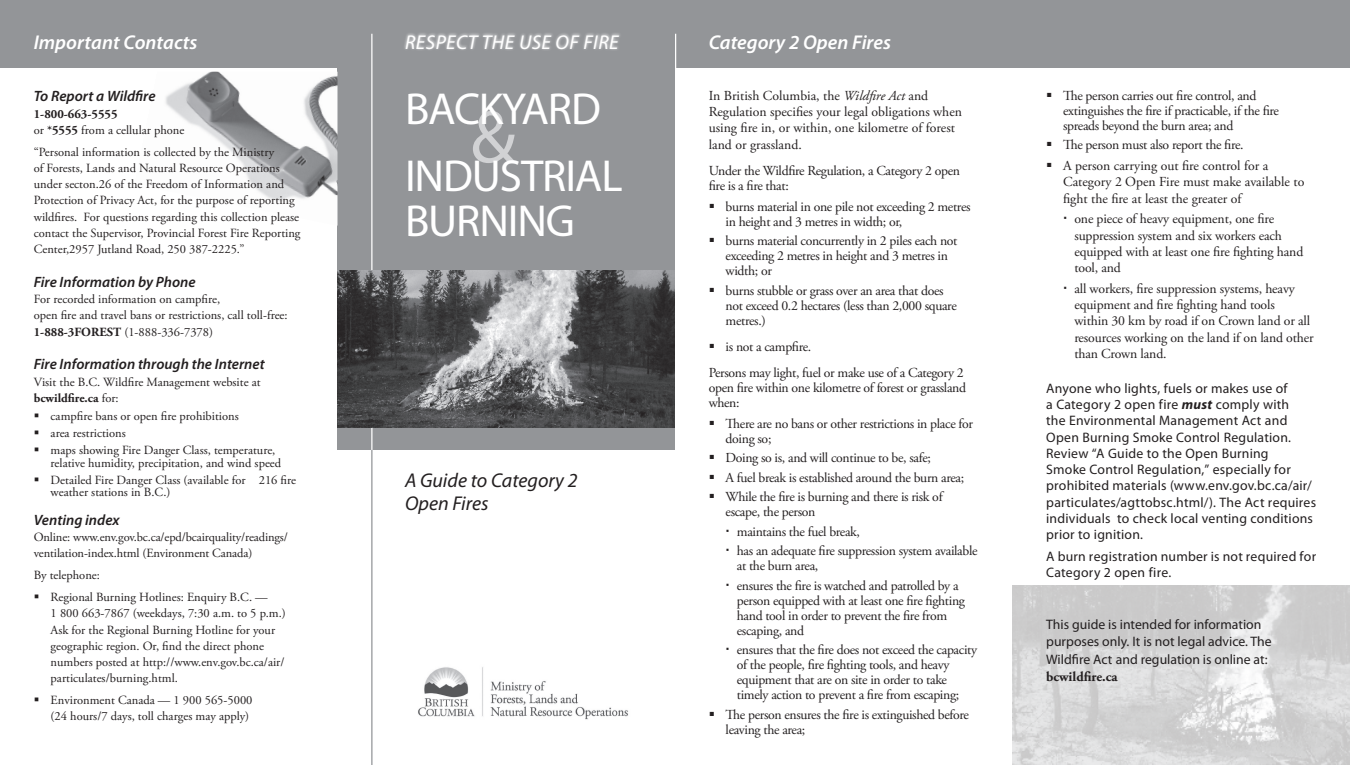
<style>
.page{position:relative;width:1350px;height:765px;background:#fff}
.page>*{position:absolute;margin:0;border:0;box-sizing:border-box;transform-origin:0 0}
.Regular_Paragraph{font:75px "Myriad Pro";color:#d1d2d4}
.Regular_Paragraph-2{font:45px/45px "Myriad Pro";letter-spacing:-.025em;color:#fff}
.Regular_Paragraph-3{font:italic 600 20px "Myriad Pro";color:#fff}
.Regular_Paragraph-4{font:italic 20px/22.5px "Myriad Pro";color:#231f20}
.t1{font:italic 20px "Myriad Pro";letter-spacing:.025em;color:#fff}
.Small_Headline{font:italic 600 15px "Myriad Pro";color:#231f20}
.Regular_Paragraph-5{font:italic 600 15px "Myriad Pro";color:#231f20}
.Bullets_Secondary{font:13.75px/15px "Adobe Garamond Pro";letter-spacing:-.025em;color:#231f20}
.Bullets{font:13.75px/15px "Adobe Garamond Pro";letter-spacing:-.025em;color:#231f20}
.Sub-Headings{font:13.75px/16.2px "Myriad Pro";letter-spacing:.015em;color:#231f20}
.Regular_Paragraph-6{font:13.75px/15px "Adobe Garamond Pro";letter-spacing:-.025em;color:#231f20}
.Regular_Paragraph-7{font:13.75px/16.2px "Adobe Garamond Pro";color:#231f20}
.Regular_Paragraph-8{font:13.75px/17.5px "Myriad Pro";color:#231f20}
.Bullets-2{font:13.75px/16.2px "Adobe Garamond Pro";color:#231f20}
.Regular_Paragraph-9{font:700 13.75px "Adobe Garamond Pro";color:#231f20}
.Regular_Paragraph-10{font:12.5px/16.2px "Adobe Garamond Pro";color:#231f20}
.Bullets-3{font:12.5px/12.5px "Adobe Garamond Pro";color:#231f20}
.Regular_Paragraph-11{font:700 12.5px "Adobe Garamond Pro";color:#231f20}
.s1{font-weight:700}
.s2{font-weight:400}
.s3{font-style:italic}
.s4{font-weight:700;font-style:italic}
</style>
<div class="page">
<div style="left:338px;top:0;width:337px;height:450px;background:#939598"></div>
<hr style="left:371px;top:34px;width:1px;height:416px;background:#fff">
<div style="left:674px;top:0;width:676px;height:67px;background:#939598"></div>
<hr style="left:675px;top:34px;width:1px;height:45px;background:#fff">
<div style="left:0;top:0;width:344px;height:68px;background:#939598"></div>
<img style="left:338px;top:270px;width:337px;height:158px">
<img style="left:418px;top:667px;width:210px;height:53px">
<hr style="left:371px;top:450px;width:1px;height:315px;background:#939598">
<img style="left:1012px;top:585px;width:338px;height:180px">
<img style="left:165px;top:72px;width:173px;height:154px">
<div style="left:403px;top:32px;width:248px;height:43px;background:#fff;opacity:.8"></div>
<p class="Regular_Paragraph-3" style="left:34px;top:29px;width:165px">Important Contacts</p>
<p class="Small_Headline" style="left:34px;top:87px;width:123px">To Report a Wildfire</p>
<p class="Regular_Paragraph-11" style="left:34px;top:106px;width:85px">1-800-663-5555</p>
<p class="Regular_Paragraph-10" style="left:34px;top:122px;width:152px">or <span class="s1">*5555</span> from a cellular phone</p>
<p class="Regular_Paragraph-10" style="left:34px;top:144px;width:268px">“Personal information is collected by the Ministry<br>of Forests, Lands and Natural Resource Operations under secton.26 of the Freedom of Information and Protection of Privacy Act, for the purpose of reporting wildfires. For questions regarding this collection please contact the Supervisor, Provincial Forest Fire Reporting Center,2957 Jutland Road, 250 387-2225.”</p>
<p class="Small_Headline" style="left:34px;top:272px;width:163px">Fire Information by Phone</p>
<p class="Regular_Paragraph-10" style="left:34px;top:291px;width:188px">For recorded information on campfire,</p>
<p class="Regular_Paragraph-10" style="left:34px;top:308px;width:255px">open fire and travel bans or restrictions, call toll-free:</p>
<p class="Regular_Paragraph-10" style="left:34px;top:324px;width:181px"><span class="s1">1-888-3FOREST</span> (1-888-336-7378)</p>
<p class="Small_Headline" style="left:34px;top:355px;width:233px">Fire Information through the Internet</p>
<p class="Regular_Paragraph-10" style="left:34px;top:374px;width:228px">Visit the B.C. Wildfire Management website at</p>
<p class="Regular_Paragraph-11" style="left:34px;top:391px;width:86px">bcwildfire.ca <span class="s2">for:</span></p>
<p class="Bullets-3" style="left:51px;top:410px;width:190px">campfire bans or open fire prohibitions</p>
<p class="Bullets-3" style="left:51px;top:427px;width:77px">area restrictions</p>
<p class="Bullets-3" style="left:51px;top:444px;width:232px">maps showing Fire Danger Class, temperature, relative humidity, precipitation, and wind speed</p>
<p class="Bullets-3" style="left:51px;top:474px;width:247px">Detailed Fire Danger Class (available for 216 fire weather stations in B.C.)</p>
<p class="Regular_Paragraph-5" style="left:34px;top:510px;width:87px">Venting index</p>
<p class="Regular_Paragraph-10" style="left:34px;top:529px;width:256px">Online: www.env.gov.bc.ca/epd/bcairquality/readings/ ventilation-index.html (Environment Canada)</p>
<p class="Regular_Paragraph-10" style="left:34px;top:567px;width:68px">By telephone:</p>
<p class="Bullets-3" style="left:51px;top:591px;width:219px">Regional Burning Hotlines: Enquiry B.C. —</p>
<p class="Regular_Paragraph-10" style="left:51px;top:606px;width:237px">1 800 663-7867 (weekdays, 7:30 a.m. to 5 p.m.)<br>Ask for the Regional Burning Hotline for your geographic region. Or, find the direct phone numbers posted at http://www.env.gov.bc.ca/air/ particulates/burning.html.</p>
<p class="Bullets-3" style="left:51px;top:694px;width:203px">Environment Canada — 1 900 565-5000</p>
<p class="Regular_Paragraph-10" style="left:51px;top:709px;width:200px">(24 hours/7 days, toll charges may apply)</p>
<p class="t1" style="left:405px;top:30px;width:215px">RESPECT THE USE OF FIRE</p>
<p class="Regular_Paragraph-3" style="left:709px;top:29px;width:184px">Category 2 Open Fires</p>
<p class="Regular_Paragraph-2" style="left:405px;top:85px;width:197px">BACKYARD</p>
<p class="Regular_Paragraph-2" style="left:405px;top:153px;width:219px">INDUSTRIAL<br>BURNING</p>
<p class="Regular_Paragraph" style="left:471px;top:91px;width:47px">&amp;</p>
<p class="Regular_Paragraph-4" style="left:405px;top:469px;width:174px">A Guide to Category 2<br>Open Fires</p>
<p class="Regular_Paragraph-7" style="left:709px;top:88px;width:255px">In British Columbia, the <span class="s3">Wildfire Act</span> and Regulation specifies your legal obligations when using fire in, or within, one kilometre of forest land or grassland.</p>
<p class="Regular_Paragraph-6" style="left:709px;top:164px;width:253px">Under the Wildfire Regulation, a Category 2 open fire is a fire that:</p>
<p class="Bullets" style="left:726px;top:199px;width:246px">burns material in one pile not exceeding 2 metres in height and 3 metres in width; or,</p>
<p class="Bullets" style="left:726px;top:234px;width:233px">burns material concurrently in 2 piles each not exceeding 2 metres in height and 3 metres in width; or</p>
<p class="Bullets" style="left:726px;top:283px;width:233px">burns stubble or grass over an area that does not exceed 0.2 hectares (less than 2,000 square metres.)</p>
<p class="Bullets" style="left:726px;top:339px;width:87px">is not a campfire.</p>
<p class="Regular_Paragraph-6" style="left:709px;top:366px;width:259px">Persons may light, fuel or make use of a Category 2 open fire within one kilometre of forest or grassland when:</p>
<p class="Bullets" style="left:726px;top:416px;width:249px">There are no bans or other restrictions in place for doing so;</p>
<p class="Bullets" style="left:726px;top:451px;width:207px">Doing so is, and will continue to be, safe;</p>
<p class="Bullets" style="left:726px;top:470px;width:240px">A fuel break is established around the burn area;</p>
<p class="Bullets" style="left:726px;top:490px;width:219px">While the fire is burning and there is risk of escape, the person</p>
<p class="Bullets_Secondary" style="left:737px;top:524px;width:125px">maintains the fuel break,</p>
<p class="Bullets_Secondary" style="left:737px;top:544px;width:242px">has an adequate fire suppression system available at the burn area,</p>
<p class="Bullets_Secondary" style="left:737px;top:578px;width:230px">ensures the fire is watched and patrolled by a person equipped with at least one fire fighting hand tool in order to prevent the fire from escaping, and</p>
<p class="Bullets_Secondary" style="left:737px;top:643px;width:242px">ensures that the fire does not exceed the capacity of the people, fire fighting tools, and heavy equipment that are on site in order to take timely action to prevent a fire from escaping;</p>
<p class="Bullets" style="left:726px;top:707px;width:245px">The person ensures the fire is extinguished before leaving the area;</p>
<p class="Bullets" style="left:1063px;top:89px;width:217px">The person carries out fire control, and extinguishes the fire if practicable, if the fire spreads beyond the burn area; and</p>
<p class="Bullets" style="left:1063px;top:138px;width:182px">The person must also report the fire.</p>
<p class="Bullets-2" style="left:1063px;top:158px;width:243px">A person carrying out fire control for a<br>Category 2 Open Fire must make available to fight the fire at least the greater of</p>
<p class="Bullets_Secondary" style="left:1074px;top:211px;width:231px;line-height:16.2px">one piece of heavy equipment, one fire suppression system and six workers each equipped with at least one fire fighting hand tool, and</p>
<p class="Bullets_Secondary" style="left:1074px;top:281px;width:241px;line-height:16.2px">all workers, fire suppression systems, heavy equipment and fire fighting hand tools<br>within 30 km by road if on Crown land or all resources working on the land if on land other than Crown land.</p>
<p class="Sub-Headings" style="left:1046px;top:380px;width:271px">Anyone who lights, fuels or makes use of<br>a Category 2 open fire <span class="s4">must</span> comply with<br>the Environmental Management Act and Open Burning Smoke Control Regulation.<br>Review “A Guide to the Open Burning<br>Smoke Control Regulation,” especially for prohibited materials (www.env.gov.bc.ca/air/ particulates/agttobsc.html/). The Act requires individuals to check local venting conditions prior to ignition.</p>
<p class="Sub-Headings" style="left:1046px;top:548px;width:271px">A burn registration number is not required for<br>Category 2 open fire.</p>
<p class="Regular_Paragraph-8" style="left:1046px;top:615px;width:227px">This guide is intended for information purposes only. It is not legal advice. The<br>Wildfire Act and regulation is online at:</p>
<p class="Regular_Paragraph-9" style="left:1046px;top:669px;width:73px">bcwildfire.ca</p>
</div>
